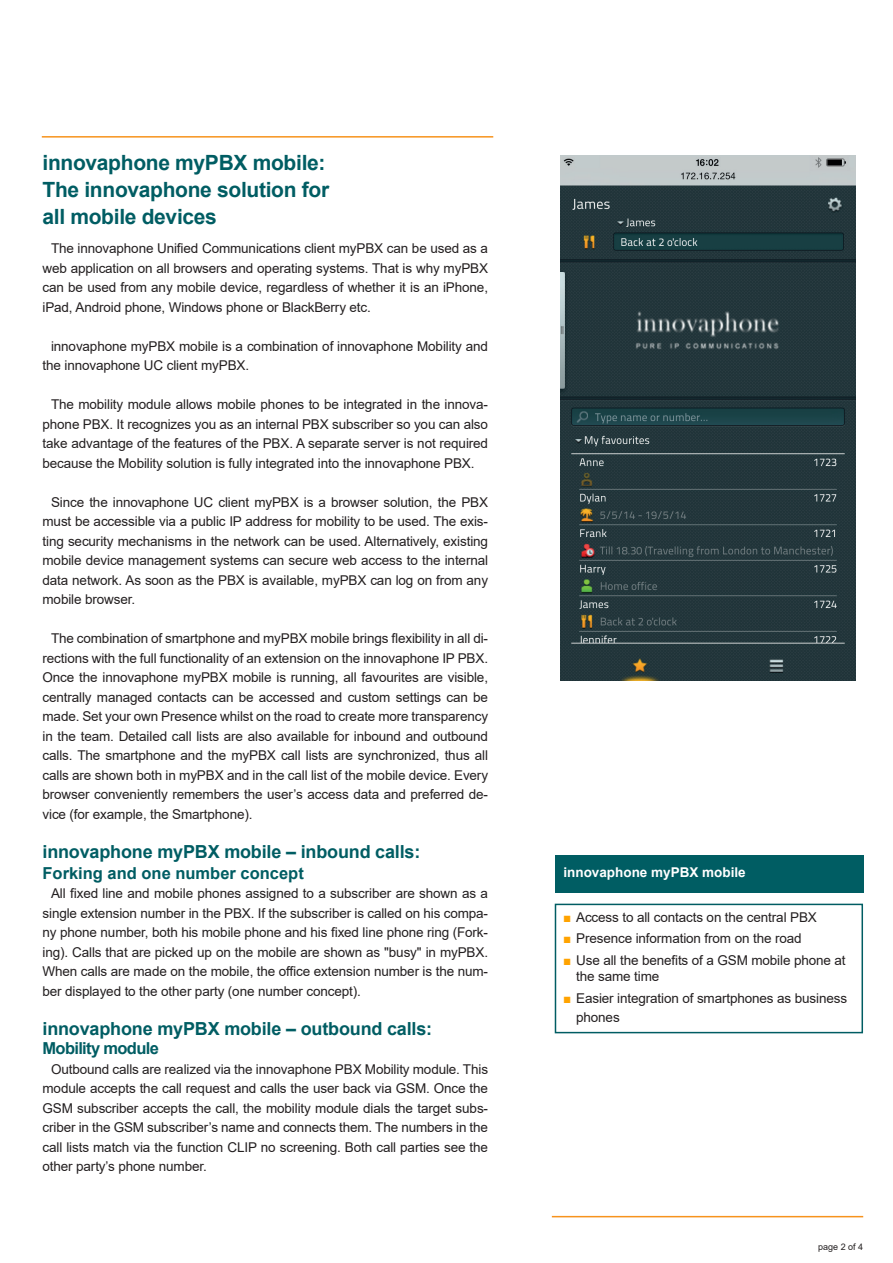
<style>
.page{position:relative;width:893px;height:1263px;background:#fff}
.page>*{position:absolute;margin:0;border:0;box-sizing:border-box;transform-origin:0 0}
.t1{font:700 21px/27px "Arial";letter-spacing:-.015em;color:#005d63}
.t2{font:700 18px "Arial";letter-spacing:-.01em;color:#005d63}
.t3{font:700 16.5px "Arial";color:#005d63}
.t4{font:700 16.5px "Arial";letter-spacing:-.04em;color:#005d63}
.t5{font:13.5px/19.5px "Arial";letter-spacing:-.01em;color:#231f20;text-align:justify}
.t6{font:700 13.5px "Arial";color:#fff}
.t7{font:9px "Arial";color:#231f20}
.s1{color:#ffa300}
</style>
<div class="page">
<hr style="left:552px;top:1216px;width:311px;height:1px;background:#f7931d">
<hr style="left:42px;top:136px;width:451px;height:2px;background:#f7931d">
<img style="left:560px;top:155px;width:296px;height:525px">
<div style="left:555px;top:855px;width:308px;height:37px;background:#005d63"></div>
<div style="left:555px;top:904px;width:308px;height:129px;border:2px solid #005d63"></div>
<h1 class="t1" style="left:43px;top:150px;width:288px">innovaphone myPBX mobile:<br>The innovaphone solution for all mobile devices</h1>
<p class="t5" style="left:43px;top:239px;width:447px;text-indent:9px">The innovaphone Unified Communications client myPBX can be used as a web application on all browsers and operating systems. That is why myPBX can be used from any mobile device, regardless of whether it is an iPhone, iPad, Android phone, Windows phone or BlackBerry etc.</p>
<p class="t5" style="left:43px;top:336px;width:447px;text-indent:9px">innovaphone myPBX mobile is a combination of innovaphone Mobility and the innovaphone UC client myPBX.</p>
<p class="t5" style="left:43px;top:395px;width:447px;text-indent:9px">The mobility module allows mobile phones to be integrated in the innova&shy;phone PBX. It recognizes you as an internal PBX subscriber so you can also take advantage of the features of the PBX. A separate server is not required because the Mobility solution is fully integrated into the innovaphone PBX.</p>
<p class="t5" style="left:43px;top:492px;width:447px;text-indent:9px">Since the innovaphone UC client myPBX is a browser solution, the PBX must be accessible via a public IP address for mobility to be used. The exis&shy;ting security mechanisms in the network can be used. Alternatively, existing mobile device management systems can secure web access to the internal data network. As soon as the PBX is available, myPBX can log on from any mobile browser.</p>
<p class="t5" style="left:43px;top:629px;width:447px;text-indent:9px">The combination of smartphone and myPBX mobile brings flexibility in all di&shy;rections with the full functionality of an extension on the innovaphone IP PBX.<br>Once the innovaphone myPBX mobile is running, all favourites are visible, centrally managed contacts can be accessed and custom settings can be made. Set your own Presence whilst on the road to create more transparency in the team. Detailed call lists are also available for inbound and outbound calls. The smartphone and the myPBX call lists are synchronized, thus all calls are shown both in myPBX and in the call list of the mobile device. Every browser conveniently remembers the user’s access data and preferred de&shy;vice (for example, the Smartphone).</p>
<h2 class="t2" style="left:43px;top:839px;width:379px">innovaphone myPBX mobile – inbound calls:</h2>
<p class="t3" style="left:43px;top:861px;width:263px">Forking and one number concept</p>
<p class="t5" style="left:43px;top:884px;width:447px;text-indent:9px">All fixed line and mobile phones assigned to a subscriber are shown as a single extension number in the PBX. If the subscriber is called on his compa&shy;ny phone number, both his mobile phone and his fixed line phone ring (Fork&shy;ing). Calls that are picked up on the mobile are shown as "busy" in myPBX.<br>When calls are made on the mobile, the office extension number is the num&shy;ber displayed to the other party (one number concept).</p>
<h2 class="t2" style="left:43px;top:1016px;width:391px">innovaphone myPBX mobile – outbound calls:</h2>
<p class="t4" style="left:43px;top:1037px;width:118px">Mobility module</p>
<p class="t5" style="left:43px;top:1059px;width:447px;text-indent:9px">Outbound calls are realized via the innovaphone PBX Mobility module. This module accepts the call request and calls the user back via GSM. Once the GSM subscriber accepts the call, the mobility module dials the target subs&shy;criber in the GSM subscriber’s name and connects them. The numbers in the call lists match via the function CLIP no screening. Both call parties see the other party’s phone number.</p>
<p class="t6" style="left:563px;top:863px;width:184px">innovaphone myPBX mobile</p>
<p class="t5" style="left:563px;top:907px;width:255px"><span class="s1">■</span> Access to all contacts on the central PBX</p>
<p class="t5" style="left:563px;top:929px;width:240px"><span class="s1">■</span> Presence information from on the road</p>
<p class="t5" style="left:576px;top:952px;width:271px;line-height:16.2px;text-indent:-13px"><span class="s1">■</span> Use all the benefits of a GSM mobile phone at the same time</p>
<p class="t5" style="left:576px;top:988px;width:272px;text-indent:-13px"><span class="s1">■</span> Easier integration of smartphones as business phones</p>
<p class="t7" style="left:818px;top:1241px;width:47px">page 2 of 4</p>
</div>
